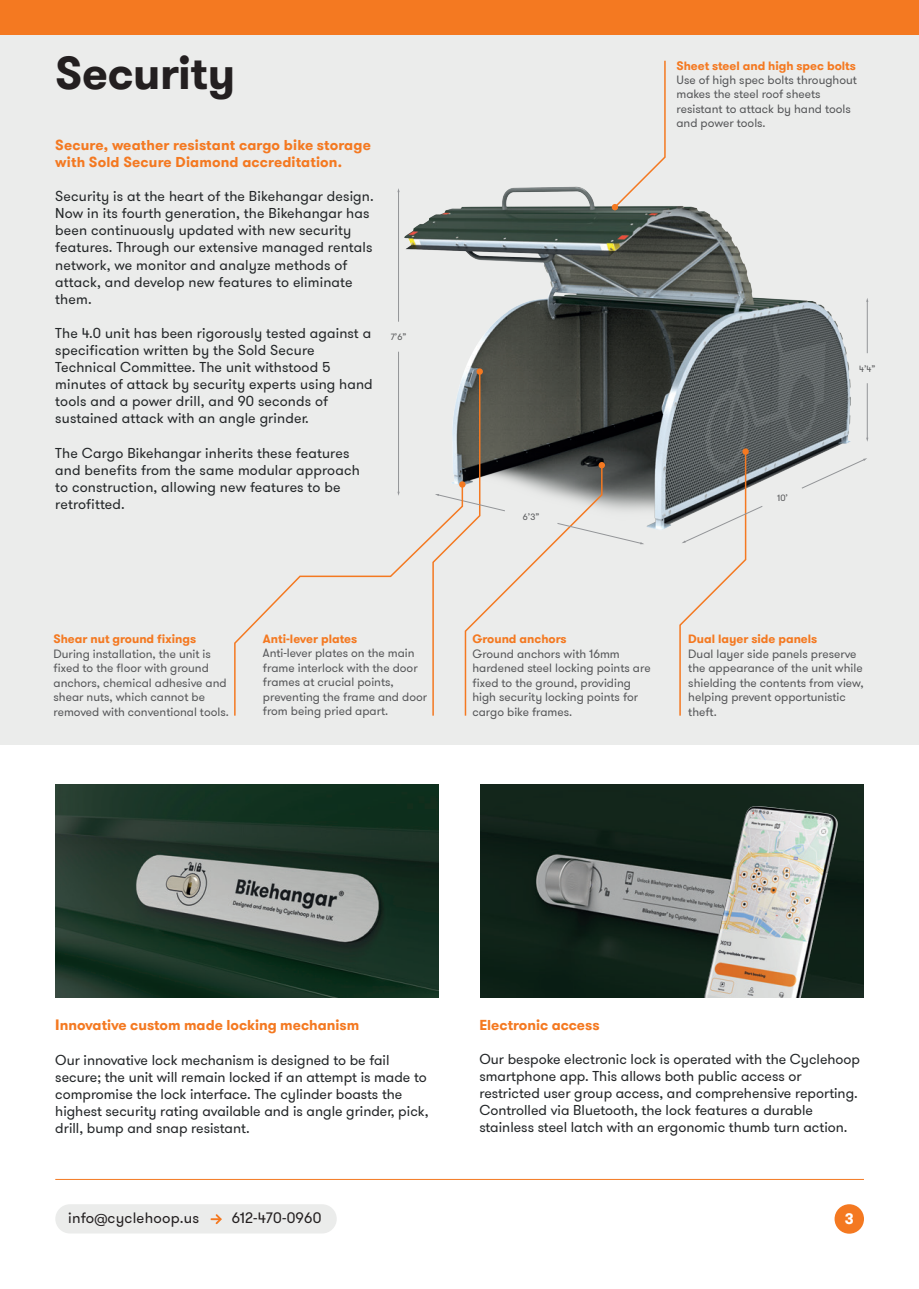
<style>
.page{position:relative;width:919px;height:1289px;background:#fff}
.page>*{position:absolute;margin:0;border:0;box-sizing:border-box;transform-origin:0 0}
.t1{font:700 45px "GT Walsheim Pro";letter-spacing:-.01em;color:#231f20}
.t2{font:15px "GT Walsheim Pro";letter-spacing:.015em;color:#231f20}
.t3{font:700 15px "GT Walsheim Pro";color:#fff}
.t4{font:14.25px/17.1px "GT Walsheim Pro";letter-spacing:.005em;color:#242729}
.t5{font:700 14.25px/17.1px "GT Walsheim Pro";color:#f47921}
.t6{font:12px/14.4px "GT Walsheim Pro";color:#57585a}
.t7{font:700 12px "GT Walsheim Pro";color:#f47921}
.t8{font:9px "GT Walsheim Pro";color:#57585a}
.s1{font-size:15px}
</style>
<div class="page">
<div style="left:0;top:0;width:918px;height:744px;background:#ebeceb"></div>
<img style="left:398px;top:186px;width:471px;height:344px">
<hr style="left:55px;top:1178px;width:808px;height:1px;background:#f47921">
<div style="left:834px;top:1204px;width:29px;height:29px;background:#f47921;border-radius:50%"></div>
<svg style="left:612px;top:60px;width:54px;height:149px"></svg>
<div style="left:611px;top:204px;width:7px;height:6px;background:#f47921;border-radius:50%"></div>
<div style="left:0;top:0;width:918px;height:34px;background:#f47921"></div>
<img style="left:55px;top:784px;width:383px;height:213px">
<svg style="left:801px;top:458px;width:66px;height:30px"></svg>
<svg style="left:678px;top:450px;width:84px;height:266px"></svg>
<hr style="left:398px;top:191px;width:1px;height:131px;background:#939598">
<hr style="left:398px;top:352px;width:1px;height:140px;background:#939598">
<hr style="left:866px;top:301px;width:1px;height:52px;background:#939598">
<hr style="left:866px;top:383px;width:1px;height:55px;background:#939598">
<svg style="left:431px;top:370px;width:213px;height:346px"></svg>
<svg style="left:234px;top:483px;width:230px;height:233px"></svg>
<div style="left:55px;top:1204px;width:282px;height:29px;background:#ebeceb;border-radius:15px"></div>
<svg style="left:211px;top:1214px;width:11px;height:11px"></svg>
<img style="left:480px;top:784px;width:383px;height:213px">
<img style="left:657px;top:800px;width:206px;height:197px">
<h1 class="t1" style="left:55px;top:44px;width:181px">Security</h1>
<p class="t5" style="left:55px;top:136px;width:317px">Secure, weather resistant cargo bike storage with Sold Secure Diamond accreditation.</p>
<p class="t4" style="left:55px;top:188px;width:320px">Security is at the heart of the Bikehangar design.<br>Now in its fourth generation, the Bikehangar has been continuously updated with new security features. Through our extensive managed rentals network, we monitor and analyze methods of attack, and develop new features to eliminate them.</p>
<p class="t4" style="left:55px;top:325px;width:319px">The 4.0 unit has been rigorously tested against a specification written by the Sold Secure Technical Committee. The unit withstood 5 minutes of attack by security experts using hand tools and a power drill, and 90 seconds of sustained attack with an angle grinder.</p>
<p class="t4" style="left:55px;top:444px;width:306px">The Cargo Bikehangar inherits these features and benefits from the same modular approach to construction, allowing new features to be retrofitted.</p>
<p class="t8" style="left:390px;top:331px;width:17px">7’6”</p>
<p class="t7" style="left:53px;top:631px;width:144px">Shear nut ground fixings</p>
<p class="t6" style="left:53px;top:646px;width:177px">During installation, the unit is fixed to the floor with ground anchors, chemical adhesive and shear nuts, which cannot be removed with conventional tools.</p>
<p class="t7" style="left:263px;top:631px;width:96px">Anti-lever plates</p>
<p class="t6" style="left:263px;top:646px;width:166px">Anti-lever plates on the main frame interlock with the door frames at crucial points, preventing the frame and door from being pried apart.</p>
<p class="t7" style="left:676px;top:58px;width:181px">Sheet steel and high spec bolts</p>
<p class="t6" style="left:676px;top:73px;width:182px">Use of high spec bolts throughout makes the steel roof sheets resistant to attack by hand tools and power tools.</p>
<p class="t8" style="left:859px;top:363px;width:18px">4’4”</p>
<p class="t8" style="left:523px;top:511px;width:18px">6’3”</p>
<p class="t8" style="left:777px;top:492px;width:12px">10’</p>
<p class="t7" style="left:472px;top:631px;width:96px">Ground anchors</p>
<p class="t6" style="left:472px;top:646px;width:180px">Ground anchors with 16mm hardened steel locking points are fixed to the ground, providing high security locking points for cargo bike frames.</p>
<p class="t7" style="left:688px;top:631px;width:131px">Dual layer side panels</p>
<p class="t6" style="left:688px;top:646px;width:177px">Dual layer side panels preserve the appearance of the unit while shielding the contents from view, helping prevent opportunistic theft.</p>
<p class="t5" style="left:55px;top:1016px;width:305px"><span class="s1">I</span>nnovative custom made locking mechanism</p>
<p class="t4" style="left:55px;top:1051px;width:375px">Our innovative lock mechanism is designed to be fail secure; the unit will remain locked if an attempt is made to compromise the lock interface. The cylinder boasts the highest security rating available and is angle grinder, pick, drill, bump and snap resistant.</p>
<p class="t2" style="left:68px;top:1208px;width:133px">info@cyclehoop.us</p>
<p class="t2" style="left:232px;top:1208px;width:91px">612-470-0960</p>
<p class="t5" style="left:479px;top:1016px;width:122px">Electronic access</p>
<p class="t4" style="left:479px;top:1050px;width:382px">Our bespoke electronic lock is operated with the Cyclehoop smartphone app. This allows both public access or restricted user group access, and comprehensive reporting.<br>Controlled via Bluetooth, the lock features a durable stainless steel latch with an ergonomic thumb turn action.</p>
<p class="t3" style="left:844px;top:1208px;width:11px">3</p>
</div>
